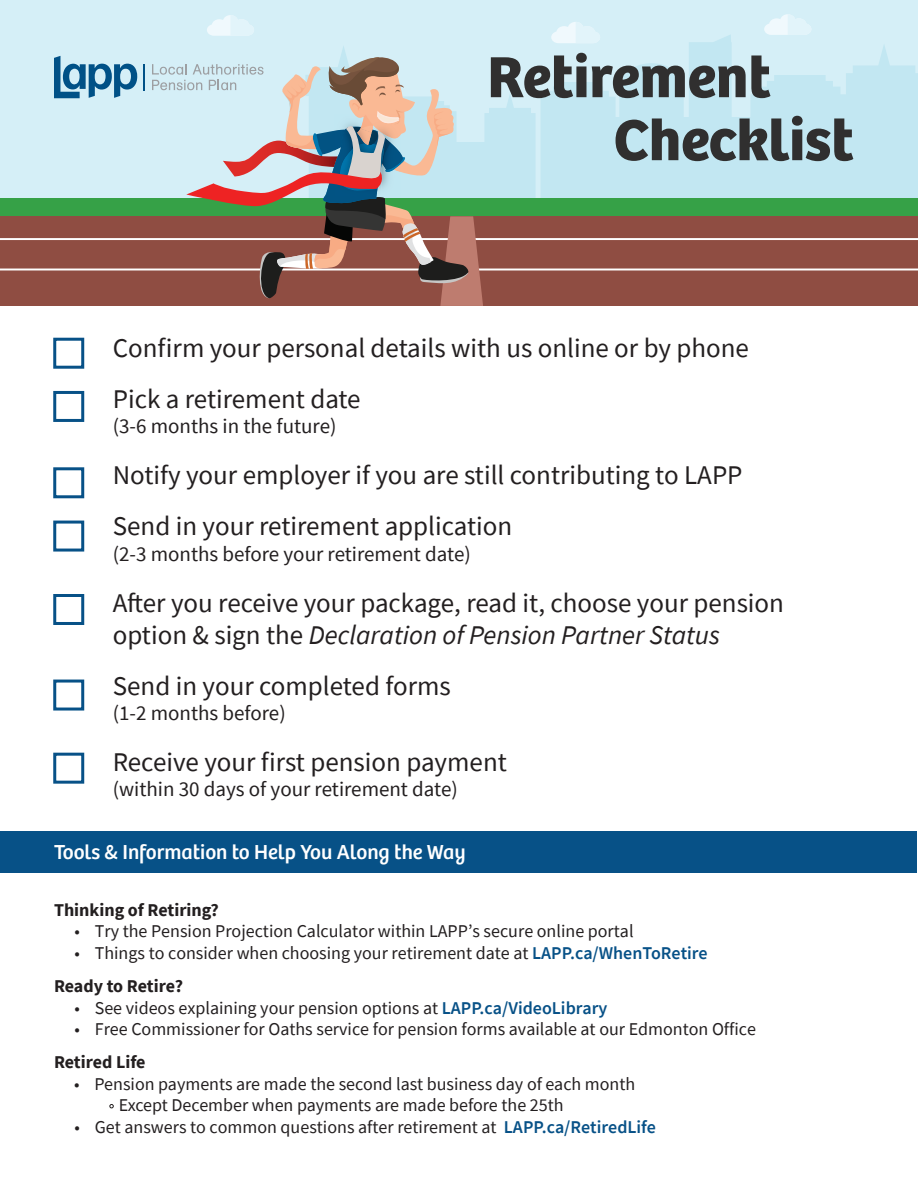
<style>
.page{position:relative;width:918px;height:1188px;background:#fff}
.page>*{position:absolute;margin:0;border:0;box-sizing:border-box;transform-origin:0 0}
.t1{font:700 60px "Bree";color:#302f2f}
.t2{font:27px "Source Sans Pro";color:#231f20}
.t3{font:italic 27px "Source Sans Pro";color:#231f20}
.t4{font:21px "Source Sans Pro";color:#231f20}
.t5{font:21px "Bree";color:#fff}
.t6{font:18px "Source Sans Pro";color:#231f20}
.t7{font:700 18px "Source Sans Pro";color:#231f20}
.s1{font-style:normal}
.s2{font-family:"Source Sans Pro";font-weight:600}
.s3{font-weight:600;color:#075187}
</style>
<div class="page">
<div style="left:0;top:0;width:918px;height:306px;background:#d5eff7"></div>
<svg style="left:750px;top:45px;width:168px;height:153px"></svg>
<div style="left:548px;top:117px;width:220px;height:92px;background:#c2e7f2"></div>
<div style="left:0;top:198px;width:918px;height:78px;background:#36a147"></div>
<div style="left:0;top:216px;width:918px;height:90px;background:#8f4d42"></div>
<hr style="left:0;top:238px;width:918px;height:2px;background:#fff">
<hr style="left:0;top:269px;width:918px;height:1px;background:#fff">
<svg style="left:764px;top:14px;width:47px;height:21px"></svg>
<svg style="left:0;top:15px;width:732px;height:291px"></svg>
<div style="left:53px;top:338px;width:31px;height:31px;border:3px solid #075187"></div>
<div style="left:53px;top:391px;width:31px;height:31px;border:3px solid #075187"></div>
<div style="left:53px;top:467px;width:31px;height:31px;border:3px solid #075187"></div>
<div style="left:53px;top:521px;width:31px;height:31px;border:3px solid #075187"></div>
<div style="left:53px;top:594px;width:31px;height:31px;border:3px solid #075187"></div>
<div style="left:53px;top:680px;width:31px;height:31px;border:3px solid #075187"></div>
<div style="left:53px;top:753px;width:31px;height:31px;border:3px solid #075187"></div>
<div style="left:1px;top:831px;width:916px;height:42px;background:#075187"></div>
<svg style="left:109px;top:1104px;width:5px;height:4px"></svg>
<p class="t1" style="left:488px;top:41px;width:285px">Retirement</p>
<p class="t1" style="left:614px;top:104px;width:241px">Checklist</p>
<p class="t2" style="left:113px;top:331px;width:638px">Confirm your personal details with us online or by phone</p>
<p class="t2" style="left:113px;top:382px;width:249px">Pick a retirement date</p>
<p class="t4" style="left:113px;top:413px;width:225px">(3-6 months in the future)</p>
<p class="t2" style="left:113px;top:458px;width:631px">Notify your employer if you are still contributing to LAPP</p>
<p class="t2" style="left:113px;top:509px;width:401px">Send in your retirement application</p>
<p class="t4" style="left:113px;top:540px;width:359px">(2-3 months before your retirement date)</p>
<p class="t2" style="left:113px;top:585px;width:673px">After you receive your package, read it, choose your pension</p>
<p class="t3" style="left:113px;top:618px;width:609px"><span class="s1">option &amp; sign the</span> Declaration of Pension Partner Status</p>
<p class="t2" style="left:113px;top:669px;width:339px">Send in your completed forms</p>
<p class="t4" style="left:113px;top:700px;width:174px">(1-2 months before)</p>
<p class="t2" style="left:113px;top:745px;width:396px">Receive your first pension payment</p>
<p class="t4" style="left:113px;top:776px;width:347px">(within 30 days of your retirement date)</p>
<p class="t5" style="left:54px;top:839px;width:413px">Tools <span class="s2">&amp;</span> Information to Help You Along the Way</p>
<p class="t7" style="left:54px;top:898px;width:166px">Thinking of Retiring?</p>
<p class="t6" style="left:75px;top:920px;width:561px">• Try the Pension Projection Calculator within LAPP’s secure online portal</p>
<p class="t6" style="left:75px;top:941px;width:635px">• Things to consider when choosing your retirement date at <span class="s3">LAPP.ca/WhenToRetire</span></p>
<p class="t7" style="left:54px;top:974px;width:131px">Ready to Retire?</p>
<p class="t6" style="left:75px;top:996px;width:534px">• See videos explaining your pension options at <span class="s3">LAPP.ca/VideoLibrary</span></p>
<p class="t6" style="left:75px;top:1018px;width:683px">• Free Commissioner for Oaths service for pension forms available at our Edmonton Office</p>
<p class="t7" style="left:54px;top:1050px;width:93px">Retired Life</p>
<p class="t6" style="left:74px;top:1072px;width:563px">• Pension payments are made the second last business day of each month</p>
<p class="t6" style="left:119px;top:1094px;width:446px">Except December when payments are made before the 25th</p>
<p class="t6" style="left:75px;top:1115px;width:583px">• Get answers to common questions after retirement at <span class="s3">LAPP.ca/RetiredLife</span></p>
</div>
